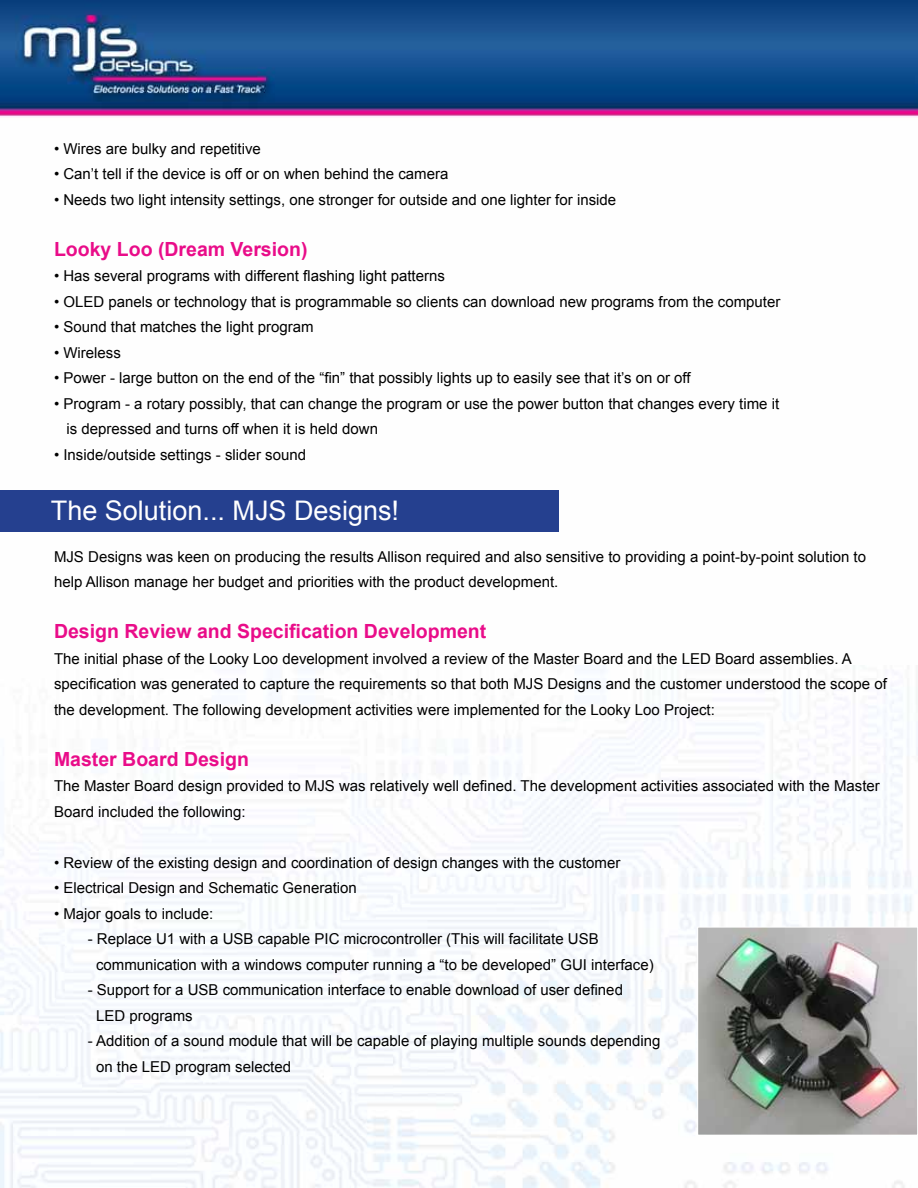
<style>
.page{position:relative;width:918px;height:1188px;background:#fff}
.page>*{position:absolute;margin:0;border:0;box-sizing:border-box;transform-origin:0 0}
.t1{font:27px "Arial";color:#fff}
.t2{font:700 19.5px "Arial";color:#e90c89}
.t3{font:15px/25.5px "Arial";color:#000}
</style>
<div class="page">
<img style="left:0;top:0;width:918px;height:666px">
<img style="left:699px;top:929px;width:217px;height:205px">
<div style="left:697px;top:927px;width:221px;height:209px;border:1px solid #fff"></div>
<div style="left:0;top:490px;width:558px;height:42px;background:#25408f"></div>
<p class="t3" style="left:54px;top:136px;width:208px">• Wires are bulky and repetitive</p>
<p class="t3" style="left:54px;top:161px;width:396px">• Can’t tell if the device is off or on when behind the camera</p>
<p class="t3" style="left:54px;top:187px;width:564px">• Needs two light intensity settings, one stronger for outside and one lighter for inside</p>
<h2 class="t2" style="left:54px;top:236px;width:255px">Looky Loo (Dream Version)</h2>
<p class="t3" style="left:54px;top:263px;width:392px">• Has several programs with different flashing light patterns</p>
<p class="t3" style="left:54px;top:289px;width:728px">• OLED panels or technology that is programmable so clients can download new programs from the computer</p>
<p class="t3" style="left:54px;top:314px;width:261px">• Sound that matches the light program</p>
<p class="t3" style="left:54px;top:340px;width:68px">• Wireless</p>
<p class="t3" style="left:54px;top:365px;width:638px">• Power - large button on the end of the “fin” that possibly lights up to easily see that it’s on or off</p>
<p class="t3" style="left:67px;top:391px;width:714px;text-indent:-13px">• Program - a rotary possibly, that can change the program or use the power button that changes every time it is depressed and turns off when it is held down</p>
<p class="t3" style="left:54px;top:442px;width:254px">• Inside/outside settings - slider sound</p>
<h1 class="t1" style="left:51px;top:493px;width:350px">The Solution... MJS Designs!</h1>
<p class="t3" style="left:54px;top:544px;width:814px">MJS Designs was keen on producing the results Allison required and also sensitive to providing a point-by-point solution to help Allison manage her budget and priorities with the product development.</p>
<h2 class="t2" style="left:54px;top:618px;width:434px">Design Review and Specification Development</h2>
<p class="t3" style="left:54px;top:646px;width:834px">The initial phase of the Looky Loo development involved a review of the Master Board and the LED Board assemblies. A specification was generated to capture the requirements so that both MJS Designs and the customer understood the scope of the development. The following development activities were implemented for the Looky Loo Project:</p>
<h2 class="t2" style="left:54px;top:746px;width:197px">Master Board Design</h2>
<p class="t3" style="left:54px;top:773px;width:827px">The Master Board design provided to MJS was relatively well defined. The development activities associated with the Master<br>Board included the following:</p>
<p class="t3" style="left:54px;top:850px;width:568px">• Review of the existing design and coordination of design changes with the customer</p>
<p class="t3" style="left:54px;top:875px;width:304px">• Electrical Design and Schematic Generation</p>
<p class="t3" style="left:54px;top:901px;width:161px">• Major goals to include:</p>
<p class="t3" style="left:96px;top:926px;width:559px;text-indent:-8px">- Replace U1 with a USB capable PIC microcontroller (This will facilitate USB communication with a windows computer running a “to be developed” GUI interface)</p>
<p class="t3" style="left:96px;top:977px;width:528px;text-indent:-8px">- Support for a USB communication interface to enable download of user defined<br>LED programs</p>
<p class="t3" style="left:96px;top:1028px;width:566px;text-indent:-8px">- Addition of a sound module that will be capable of playing multiple sounds depending on the LED program selected</p>
</div>
